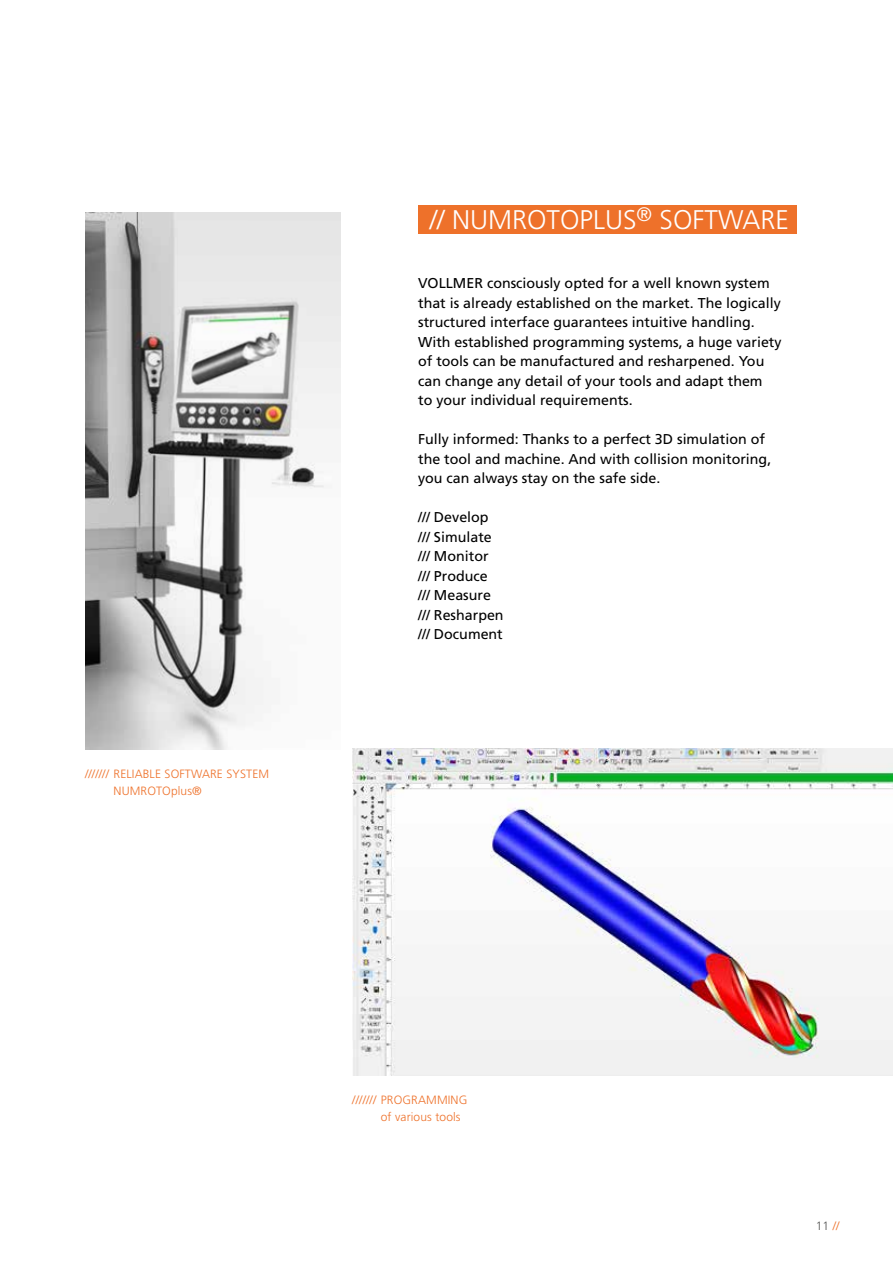
<style>
.page{position:relative;width:893px;height:1263px;background:#fff}
.page>*{position:absolute;margin:0;border:0;box-sizing:border-box;transform-origin:0 0}
.t1{font:300 27px "Frutiger";color:#fff}
.t2{font:14.25px/19.5px "Frutiger";color:#000}
.t3{font:300 12px/16.5px "Frutiger";letter-spacing:.01em;color:#ee712a}
.t4{font:300 12px "Frutiger";color:#575756}
.s1{color:#ee712a}
</style>
<div class="page">
<div style="left:418px;top:205px;width:379px;height:29px;background:#ee712a"></div>
<img style="left:352px;top:748px;width:541px;height:328px">
<img style="left:85px;top:213px;width:255px;height:537px">
<p class="t3" style="left:114px;top:766px;width:157px;text-indent:-28px">/////// RELIABLE SOFTWARE SYSTEM<br>NUMROTOplus®</p>
<h1 class="t1" style="left:430px;top:204px;width:361px">// NUMROTOPLUS<sup>®</sup> SOFTWARE</h1>
<p class="t2" style="left:418px;top:274px;width:365px">VOLLMER consciously opted for a well known system that is already established on the market. The logically structured interface guarantees intuitive handling.<br>With established programming systems, a huge variety of tools can be manufactured and resharpened. You can change any detail of your tools and adapt them<br>to your individual requirements.</p>
<p class="t2" style="left:418px;top:429px;width:355px">Fully informed: Thanks to a perfect 3D simulation of the tool and machine. And with collision monitoring, you can always stay on the safe side.</p>
<p class="t2" style="left:418px;top:507px;width:87px">/// Develop /// Simulate /// Monitor /// Produce<br>/// Measure /// Resharpen /// Document</p>
<p class="t3" style="left:381px;top:1092px;width:88px;text-indent:-28px">/////// PROGRAMMING of various tools</p>
<p class="t4" style="left:816px;top:1219px;width:25px">11 <span class="s1">//</span></p>
</div>
